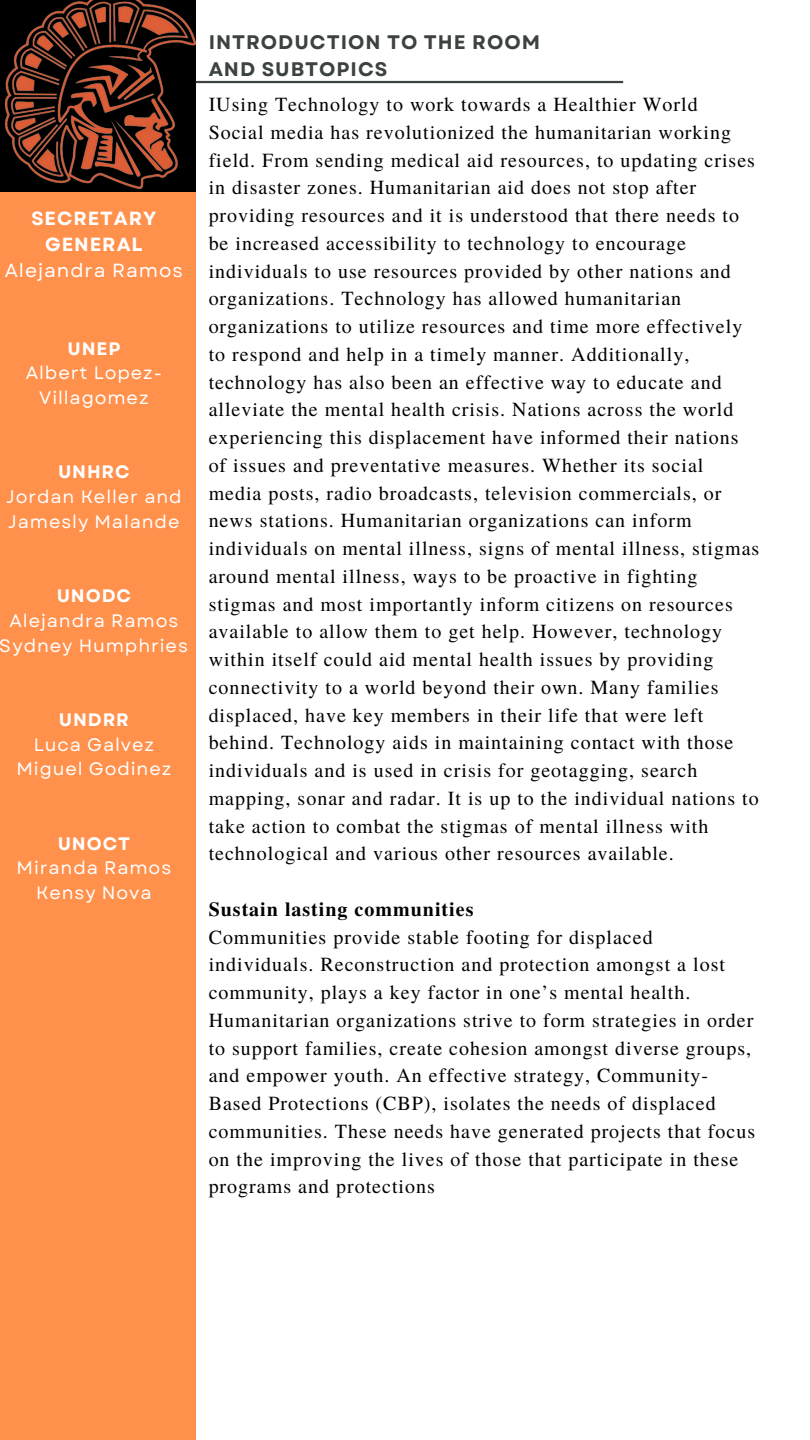
<style>
.page{position:relative;width:810px;height:1440px;background:#fff}
.page>*{position:absolute;margin:0;border:0;box-sizing:border-box;transform-origin:0 0}
.t1{font:20px/27.8px "Te X Gyre Termes";letter-spacing:.05em;color:#000}
.t2{font:700 20px "Te X Gyre Termes";letter-spacing:.05em;color:#000}
.t3{font:700 19.6px/27px "Garet";letter-spacing:.05em;color:#3c4240}
.t4{font:700 19px/26.2px "Garet";letter-spacing:.05em;color:#fff;text-align:center}
.t5{font:19px "Garet";letter-spacing:.05em;color:#fff}
.t6{font:18px/24.8px "Garet";letter-spacing:.05em;color:#fff;text-align:center}
.t7{font:700 18px "Garet";letter-spacing:.05em;color:#fff}
</style>
<div class="page">
<div style="left:0;top:184px;width:195px;height:1256px;background:#ff914d"></div>
<div style="left:0;top:0;width:196px;height:192px;background:#000"></div>
<hr style="left:196px;top:81px;width:427px;height:2px;background:#3c4240">
<img style="left:6px;top:0;width:189px;height:188px">
<p class="t4" style="left:31px;top:205px;width:126px">SECRETARY<br>GENERAL</p>
<p class="t5" style="left:5px;top:257px;width:180px">Alejandra Ramos</p>
<p class="t7" style="left:67px;top:335px;width:54px">UNEP</p>
<p class="t6" style="left:26px;top:361px;width:138px">Albert Lopez-<br>Villagomez</p>
<p class="t7" style="left:58px;top:459px;width:73px">UNHRC</p>
<p class="t6" style="left:6px;top:484px;width:177px;text-align:left">Jordan Keller and<br>Jamesly Malande</p>
<p class="t7" style="left:57px;top:583px;width:76px">UNODC</p>
<p class="t6" style="left:0;top:608px;width:189px">Alejandra Ramos<br>Sydney Humphries</p>
<p class="t7" style="left:59px;top:707px;width:72px">UNDRR</p>
<p class="t6" style="left:17px;top:732px;width:156px">Luca Galvez<br>Miguel Godinez</p>
<p class="t7" style="left:58px;top:830px;width:74px">UNOCT</p>
<p class="t6" style="left:17px;top:856px;width:156px">Miranda Ramos<br>Kensy Nova</p>
<p class="t3" style="left:209px;top:29px;width:333px">INTRODUCTION TO THE ROOM<br>AND SUBTOPICS</p>
<p class="t1" style="left:209px;top:89px;width:552px">IUsing Technology to work towards a Healthier World<br>Social media has revolutionized the humanitarian working field. From sending medical aid resources, to updating crises in disaster zones. Humanitarian aid does not stop after providing resources and it is understood that there needs to be increased accessibility to technology to encourage individuals to use resources provided by other nations and organizations. Technology has allowed humanitarian organizations to utilize resources and time more effectively to respond and help in a timely manner. Additionally, technology has also been an effective way to educate and alleviate the mental health crisis. Nations across the world experiencing this displacement have informed their nations of issues and preventative measures. Whether its social media posts, radio broadcasts, television commercials, or news stations. Humanitarian organizations can inform individuals on mental illness, signs of mental illness, stigmas around mental illness, ways to be proactive in fighting stigmas and most importantly inform citizens on resources available to allow them to get help. However, technology within itself could aid mental health issues by providing connectivity to a world beyond their own. Many families displaced, have key members in their life that were left behind. Technology aids in maintaining contact with those individuals and is used in crisis for geotagging, search mapping, sonar and radar. It is up to the individual nations to take action to combat the stigmas of mental illness with technological and various other resources available.</p>
<p class="t2" style="left:209px;top:893px;width:266px">Sustain lasting communities</p>
<p class="t1" style="left:209px;top:922px;width:548px">Communities provide stable footing for displaced individuals. Reconstruction and protection amongst a lost community, plays a key factor in one’s mental health.<br>Humanitarian organizations strive to form strategies in order to support families, create cohesion amongst diverse groups, and empower youth. An effective strategy, Community-Based Protections (CBP), isolates the needs of displaced communities. These needs have generated projects that focus on the improving the lives of those that participate in these programs and protections</p>
</div>
